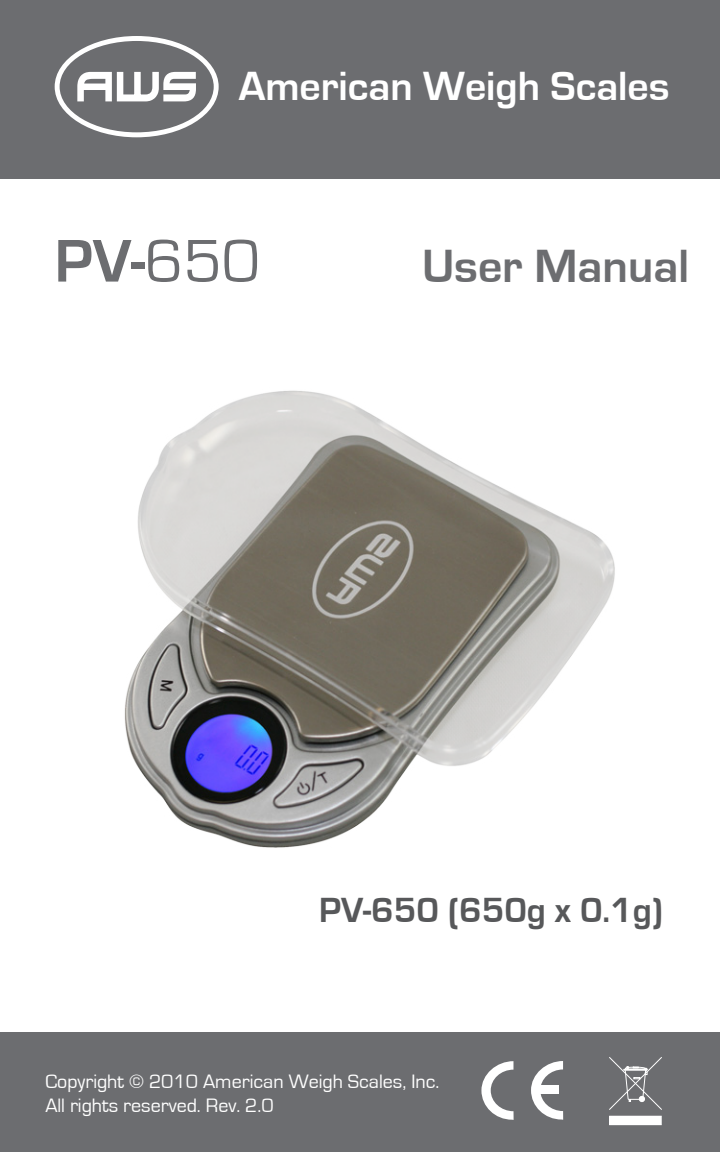
<style>
.page{position:relative;width:720px;height:1152px;background:#fff}
.page>*{position:absolute;margin:0;border:0;box-sizing:border-box;transform-origin:0 0}
.t1{font:700 62.4px "Eurostile";color:#6c6d70}
.t2{font:700 48px "Eurostile";color:#6c6d70}
.t3{font:700 42px "Eurostile";color:#fff}
.t4{font:700 36px "Eurostile";color:#57585a}
.t5{font:20px "Eurostile";color:#fff}
.s1{font-weight:400}
</style>
<div class="page">
<div style="left:0;top:0;width:720px;height:179px;background:#6c6d70"></div>
<div style="left:0;top:1032px;width:720px;height:120px;background:#6c6d70"></div>
<svg style="left:55px;top:36px;width:164px;height:101px"></svg>
<svg style="left:481px;top:1061px;width:33px;height:59px"></svg>
<svg style="left:531px;top:1061px;width:32px;height:59px"></svg>
<div style="left:538px;top:1085px;width:21px;height:9px;background:#fff"></div>
<div style="left:610px;top:1116px;width:51px;height:9px;background:#fff"></div>
<svg style="left:609px;top:1057px;width:53px;height:53px"></svg>
<img style="left:124px;top:390px;width:491px;height:458px">
<p class="t3" style="left:239px;top:63px;width:432px">American Weigh Scales</p>
<p class="t1" style="left:55px;top:227px;width:207px">PV-<span class="s1">650</span></p>
<p class="t2" style="left:422px;top:240px;width:269px">User Manual</p>
<p class="t4" style="left:319px;top:891px;width:345px">PV-650 (650g x 0.1g)</p>
<p class="t5" style="left:45px;top:1070px;width:396px">Copyright © 2010 American Weigh Scales, Inc.</p>
<p class="t5" style="left:45px;top:1094px;width:230px">All rights reserved. Rev. 2.0</p>
</div>
